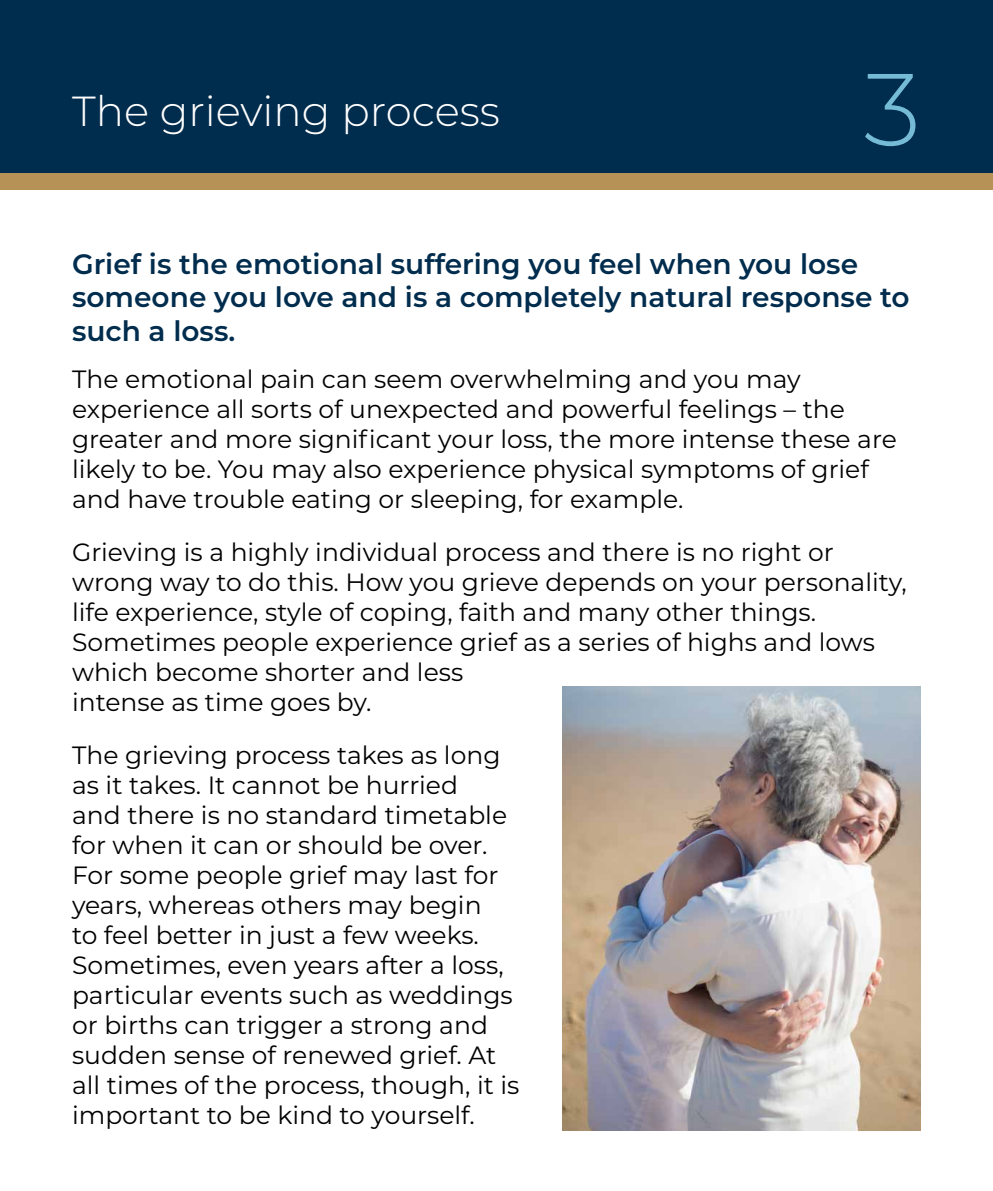
<style>
.page{position:relative;width:993px;height:1191px;background:#fff}
.page>*{position:absolute;margin:0;border:0;box-sizing:border-box;transform-origin:0 0}
.t1{font:300 102.4px "Montserrat Alternates";color:#75bbd5}
.t2{font:300 42px "Montserrat";color:#fff}
.t3{font:600 28px/33.6px "Montserrat";color:#002c4d}
.t4{font:25px/30px "Montserrat";color:#000}
</style>
<div class="page">
<div style="left:0;top:9px;width:992px;height:181px;background:#b79257"></div>
<div style="left:0;top:0;width:992px;height:173px;background:#002c4d"></div>
<img style="left:562px;top:686px;width:358px;height:444px">
<h2 class="t2" style="left:72px;top:82px;width:429px">The grieving process</h2>
<h1 class="t1" style="left:863px;top:40px;width:59px">3</h1>
<p class="t3" style="left:72px;top:246px;width:838px">Grief is the emotional suffering you feel when you lose someone you love and is a completely natural response to such a loss.</p>
<p class="t4" style="left:72px;top:363px;width:826px">The emotional pain can seem overwhelming and you may experience all sorts of unexpected and powerful feelings – the greater and more significant your loss, the more intense these are likely to be. You may also experience physical symptoms of grief and have trouble eating or sleeping, for example.</p>
<p class="t4" style="left:72px;top:536px;width:835px">Grieving is a highly individual process and there is no right or wrong way to do this. How you grieve depends on your personality, life experience, style of coping, faith and many other things.<br>Sometimes people experience grief as a series of highs and lows which become shorter and less<br>intense as time goes by.</p>
<p class="t4" style="left:72px;top:739px;width:449px">The grieving process takes as long as it takes. It cannot be hurried<br>and there is no standard timetable for when it can or should be over.<br>For some people grief may last for years, whereas others may begin<br>to feel better in just a few weeks.<br>Sometimes, even years after a loss, particular events such as weddings or births can trigger a strong and sudden sense of renewed grief. At all times of the process, though, it is important to be kind to yourself.</p>
</div>
